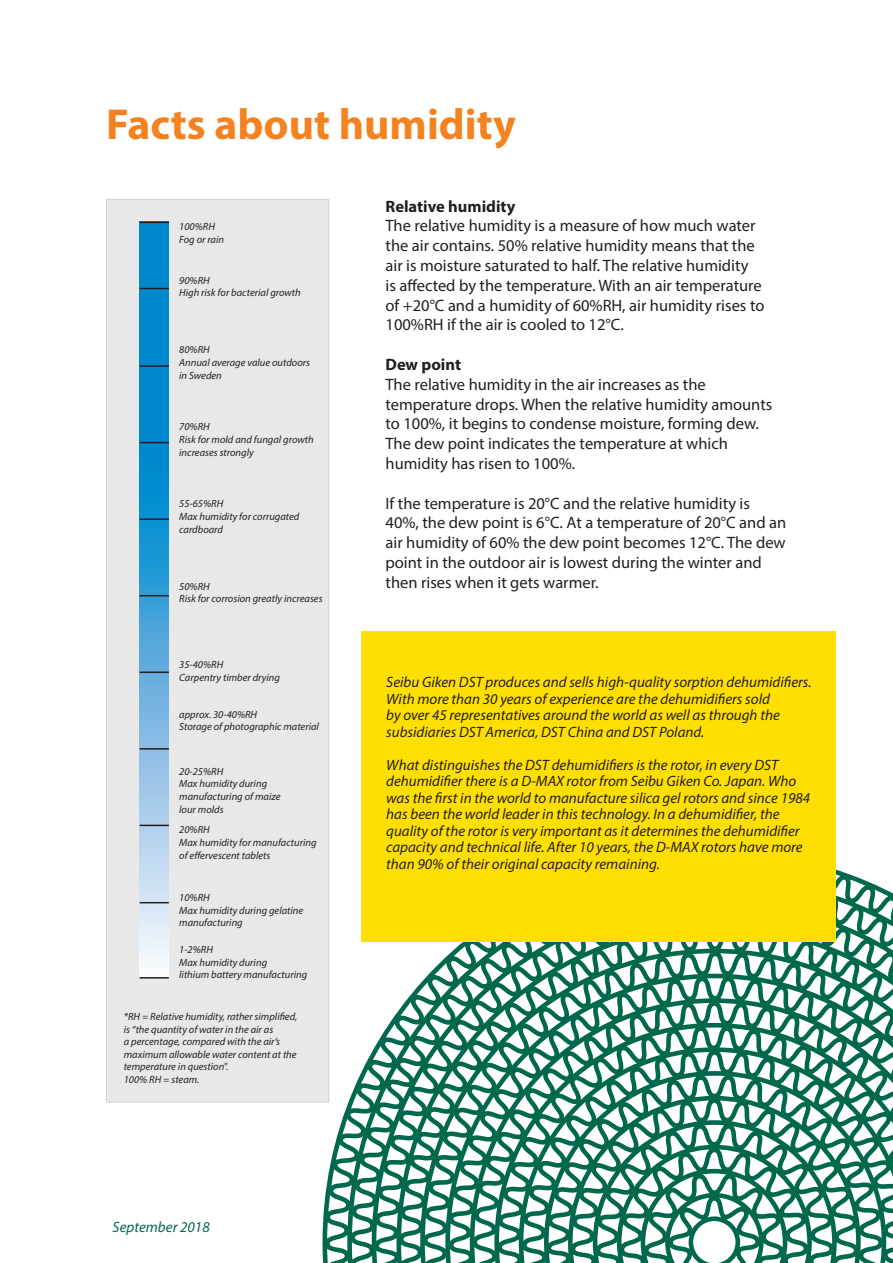
<style>
.page{position:relative;width:893px;height:1263px;background:#fff}
.page>*{position:absolute;margin:0;border:0;box-sizing:border-box;transform-origin:0 0}
.Rubrik{font:700 43.5px "Myriad Pro";color:#f58220}
.Brödtext{font:16.5px/19.8px "Myriad Pro";color:#231f20}
.Brödtext-2{font:700 16.5px "Myriad Pro";color:#231f20}
.Kursivt{font:italic 15px/16.5px "Myriad Pro";color:#231f20}
.Slogan{font:italic 15px "Myriad Pro";color:#00684d}
.Kursivt-2{font:italic 10.5px/12.6px "Myriad Pro";color:#231f20}
</style>
<div class="page">
<svg style="left:320px;top:869px;width:573px;height:394px"></svg>
<div style="left:106px;top:199px;width:223px;height:903px;background:#e8e8e9"></div>
<svg style="left:140px;top:223px;width:29px;height:754px;background:#52aadb"></svg>
<hr style="left:140px;top:365px;width:29px;height:2px;background:#231f20">
<svg style="left:140px;top:442px;width:29px;height:1px"></svg>
<hr style="left:140px;top:518px;width:29px;height:2px;background:#231f20">
<svg style="left:140px;top:595px;width:29px;height:1px"></svg>
<hr style="left:140px;top:671px;width:29px;height:2px;background:#231f20">
<svg style="left:140px;top:748px;width:29px;height:1px"></svg>
<svg style="left:140px;top:825px;width:29px;height:1px"></svg>
<svg style="left:140px;top:902px;width:29px;height:1px"></svg>
<svg style="left:140px;top:288px;width:29px;height:1px"></svg>
<svg style="left:140px;top:977px;width:29px;height:1px"></svg>
<svg style="left:140px;top:222px;width:29px;height:1px"></svg>
<div style="left:361px;top:631px;width:475px;height:311px;background:#ffdf01"></div>
<p class="Rubrik" style="left:106px;top:96px;width:411px">Facts about humidity</p>
<p class="Kursivt-2" style="left:179px;top:220px;width:37px">100%RH</p>
<p class="Kursivt-2" style="left:179px;top:233px;width:46px">Fog or rain</p>
<p class="Kursivt-2" style="left:179px;top:274px;width:123px">90%RH<br>High risk for bacterial growth</p>
<p class="Kursivt-2" style="left:179px;top:343px;width:32px">80%RH</p>
<p class="Kursivt-2" style="left:179px;top:356px;width:132px">Annual average value outdoors</p>
<p class="Kursivt-2" style="left:179px;top:368px;width:44px">in Sweden</p>
<p class="Kursivt-2" style="left:179px;top:420px;width:32px">70%RH</p>
<p class="Kursivt-2" style="left:179px;top:433px;width:136px">Risk for mold and fungal growth increases strongly</p>
<p class="Kursivt-2" style="left:179px;top:497px;width:46px">55-65%RH</p>
<p class="Kursivt-2" style="left:179px;top:510px;width:122px">Max humidity for corrugated cardboard</p>
<p class="Kursivt-2" style="left:179px;top:580px;width:145px">50%RH<br>Risk for corrosion greatly increases</p>
<p class="Kursivt-2" style="left:179px;top:658px;width:102px">35-40%RH<br>Carpentry timber drying</p>
<p class="Kursivt-2" style="left:179px;top:708px;width:79px">approx. 30-40%RH</p>
<p class="Kursivt-2" style="left:179px;top:720px;width:141px">Storage of photographic material</p>
<p class="Kursivt-2" style="left:179px;top:765px;width:46px">20-25%RH</p>
<p class="Kursivt-2" style="left:179px;top:777px;width:103px">Max humidity during manufacturing of maize</p>
<p class="Kursivt-2" style="left:179px;top:802px;width:46px">lour molds</p>
<p class="Kursivt-2" style="left:179px;top:823px;width:32px">20%RH</p>
<p class="Kursivt-2" style="left:179px;top:836px;width:139px">Max humidity for manufacturing</p>
<p class="Kursivt-2" style="left:179px;top:849px;width:93px">of effervescent tablets</p>
<p class="Kursivt-2" style="left:179px;top:891px;width:126px">10%RH<br>Max humidity during gelatine manufacturing</p>
<p class="Kursivt-2" style="left:179px;top:943px;width:35px">1-2%RH</p>
<p class="Kursivt-2" style="left:179px;top:956px;width:129px">Max humidity during<br>lithium battery manufacturing</p>
<p class="Kursivt-2" style="left:124px;top:1010px;width:175px">*RH = Relative humidity, rather simplified, is “the quantity of water in the air as<br>a percentage, compared with the air’s maximum allowable water content at the temperature in question".<br>100% RH = steam.</p>
<p class="Slogan" style="left:113px;top:1218px;width:99px">September 2018</p>
<p class="Brödtext-2" style="left:386px;top:195px;width:131px">Relative humidity</p>
<p class="Brödtext" style="left:386px;top:216px;width:380px">The relative humidity is a measure of how much water the air contains. 50% relative humidity means that the air is moisture saturated to half. The relative humidity<br>is affected by the temperature. With an air temperature of +20°C and a humidity of 60%RH, air humidity rises to 100%RH if the air is cooled to 12°C.</p>
<p class="Brödtext-2" style="left:386px;top:354px;width:77px">Dew point</p>
<p class="Brödtext" style="left:386px;top:374px;width:388px">The relative humidity in the air increases as the temperature drops. When the relative humidity amounts to 100%, it begins to condense moisture, forming dew.<br>The dew point indicates the temperature at which humidity has risen to 100%.</p>
<p class="Brödtext" style="left:386px;top:493px;width:402px">If the temperature is 20°C and the relative humidity is 40%, the dew point is 6°C. At a temperature of 20°C and an air humidity of 60% the dew point becomes 12°C. The dew point in the outdoor air is lowest during the winter and then rises when it gets warmer.</p>
<p class="Kursivt" style="left:386px;top:674px;width:427px">Seibu Giken DST produces and sells high-quality sorption dehumidifiers.<br>With more than 30 years of experience are the dehumidifiers sold<br>by over 45 representatives around the world as well as through the subsidiaries DST America, DST China and DST Poland.</p>
<p class="Kursivt" style="left:386px;top:756px;width:425px">What distinguishes the DST dehumidifiers is the rotor, in every DST dehumidifier there is a D-MAX rotor from Seibu Giken Co. Japan. Who was the first in the world to manufacture silica gel rotors and since 1984 has been the world leader in this technology. In a dehumidifier, the quality of the rotor is very important as it determines the dehumidifier capacity and technical life. After 10 years, the D-MAX rotors have more than 90% of their original capacity remaining.</p>
</div>
